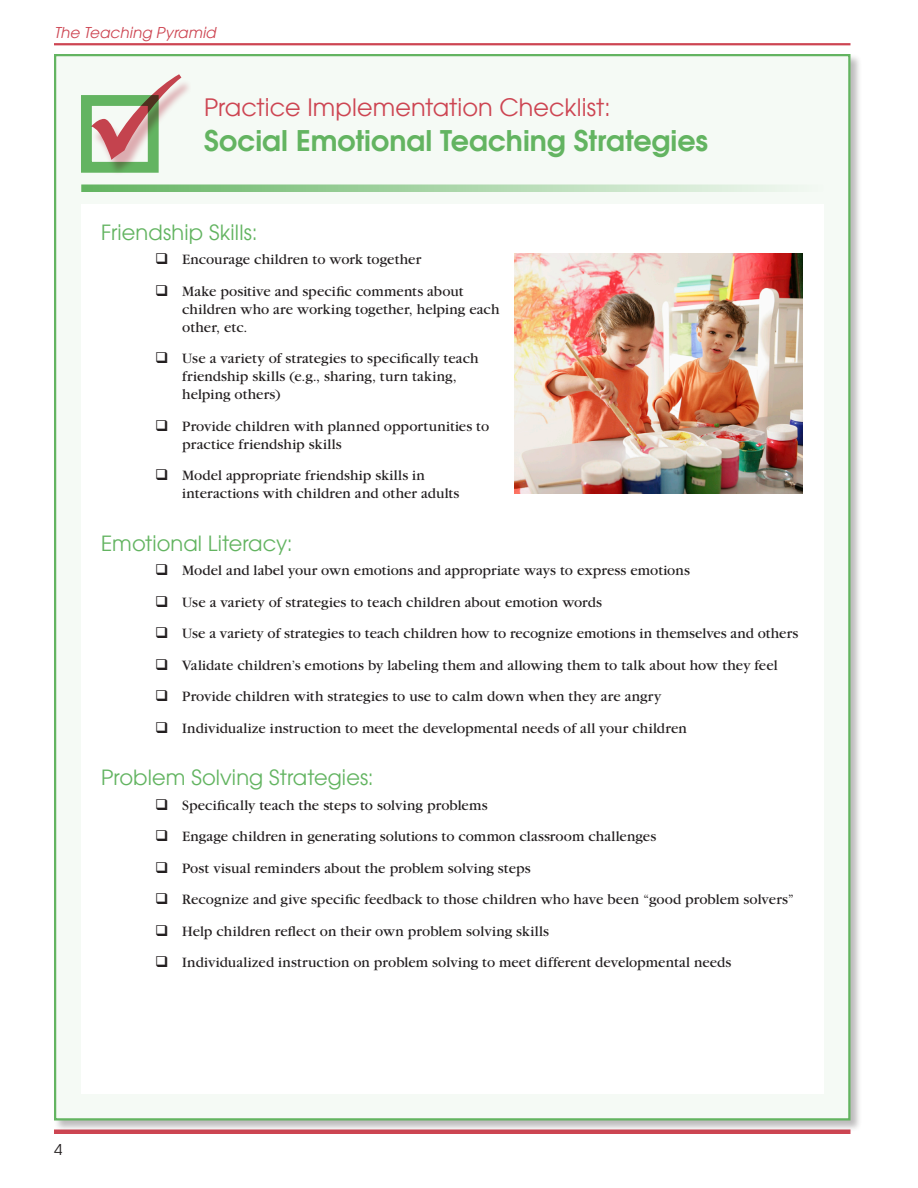
<style>
.page{position:relative;width:918px;height:1188px;background:#fff}
.page>*{position:absolute;margin:0;border:0;box-sizing:border-box;transform-origin:0 0}
.TPOT_Checklist_Heade{font:600 28.5px "Avant Garde";color:#63b461}
.TPOT_Checklist_Heade-2{font:24px "Avant Garde";letter-spacing:.005em;color:#cd4552}
.TPOT_Checklist_Subhe{font:21px "Avant Garde";letter-spacing:.005em;color:#63b461}
.TPOT_Checklist_Check{font:15px/18px "Garamond";letter-spacing:.005em;color:#231f20}
.TPOT_Pyramid_2{font:italic 15px "Avant Garde";letter-spacing:.01em;color:#cd4552}
.TPOT_Pyramid_Page_Nu{font:15px "Avant Garde";color:#231f20}
</style>
<div class="page">
<hr style="left:54px;top:43px;width:796px;height:2px;background:#cd4552">
<hr style="left:54px;top:1130px;width:796px;height:4px;background:#cd4552">
<div style="left:53px;top:53px;width:809px;height:1079px;background:#231f20;opacity:.3"></div>
<div style="left:54px;top:54px;width:796px;height:1066px;background:#f5faf5;border:2px solid #63b461"></div>
<div style="left:81px;top:95px;width:78px;height:78px;border:11px solid #63b461"></div>
<div style="left:90px;top:79px;width:101px;height:96px;background:#cc5f70;opacity:.5"></div>
<svg style="left:91px;top:74px;width:90px;height:86px"></svg>
<div style="left:81px;top:204px;width:743px;height:890px;background:#fff"></div>
<svg style="left:81px;top:184px;width:696px;height:8px;background:#abd6aa"></svg>
<img style="left:515px;top:254px;width:287px;height:240px">
<p class="TPOT_Pyramid_2" style="left:54px;top:24px;width:163px">The Teaching Pyramid</p>
<p class="TPOT_Checklist_Heade-2" style="left:204px;top:93px;width:408px">Practice Implementation Checklist:</p>
<p class="TPOT_Checklist_Heade" style="left:204px;top:122px;width:505px">Social Emotional Teaching Strategies</p>
<p class="TPOT_Checklist_Subhe" style="left:101px;top:219px;width:158px">Friendship Skills:</p>
<p class="TPOT_Checklist_Check" style="left:182px;top:251px;width:240px">Encourage children to work together</p>
<p class="TPOT_Checklist_Check" style="left:182px;top:282px;width:319px">Make positive and specific comments about children who are working together, helping each other, etc.</p>
<p class="TPOT_Checklist_Check" style="left:182px;top:350px;width:298px">Use a variety of strategies to specifically teach friendship skills (e.g., sharing, turn taking, helping others)</p>
<p class="TPOT_Checklist_Check" style="left:182px;top:417px;width:309px">Provide children with planned opportunities to practice friendship skills</p>
<p class="TPOT_Checklist_Check" style="left:182px;top:467px;width:279px">Model appropriate friendship skills in interactions with children and other adults</p>
<p class="TPOT_Checklist_Subhe" style="left:101px;top:530px;width:193px">Emotional Literacy:</p>
<p class="TPOT_Checklist_Check" style="left:182px;top:562px;width:509px">Model and label your own emotions and appropriate ways to express emotions</p>
<p class="TPOT_Checklist_Check" style="left:182px;top:593px;width:421px">Use a variety of strategies to teach children about emotion words</p>
<p class="TPOT_Checklist_Check" style="left:182px;top:625px;width:618px">Use a variety of strategies to teach children how to recognize emotions in themselves and others</p>
<p class="TPOT_Checklist_Check" style="left:182px;top:656px;width:597px">Validate children’s emotions by labeling them and allowing them to talk about how they feel</p>
<p class="TPOT_Checklist_Check" style="left:182px;top:688px;width:481px">Provide children with strategies to use to calm down when they are angry</p>
<p class="TPOT_Checklist_Check" style="left:182px;top:719px;width:506px">Individualize instruction to meet the developmental needs of all your children</p>
<p class="TPOT_Checklist_Subhe" style="left:101px;top:765px;width:274px">Problem Solving Strategies:</p>
<p class="TPOT_Checklist_Check" style="left:182px;top:796px;width:307px">Specifically teach the steps to solving problems</p>
<p class="TPOT_Checklist_Check" style="left:182px;top:828px;width:476px">Engage children in generating solutions to common classroom challenges</p>
<p class="TPOT_Checklist_Check" style="left:182px;top:859px;width:350px">Post visual reminders about the problem solving steps</p>
<p class="TPOT_Checklist_Check" style="left:182px;top:891px;width:613px">Recognize and give specific feedback to those children who have been “good problem solvers”</p>
<p class="TPOT_Checklist_Check" style="left:182px;top:922px;width:368px">Help children reflect on their own problem solving skills</p>
<p class="TPOT_Checklist_Check" style="left:182px;top:954px;width:551px">Individualized instruction on problem solving to meet different developmental needs</p>
<p class="TPOT_Pyramid_Page_Nu" style="left:54px;top:1140px;width:10px">4</p>
</div>
